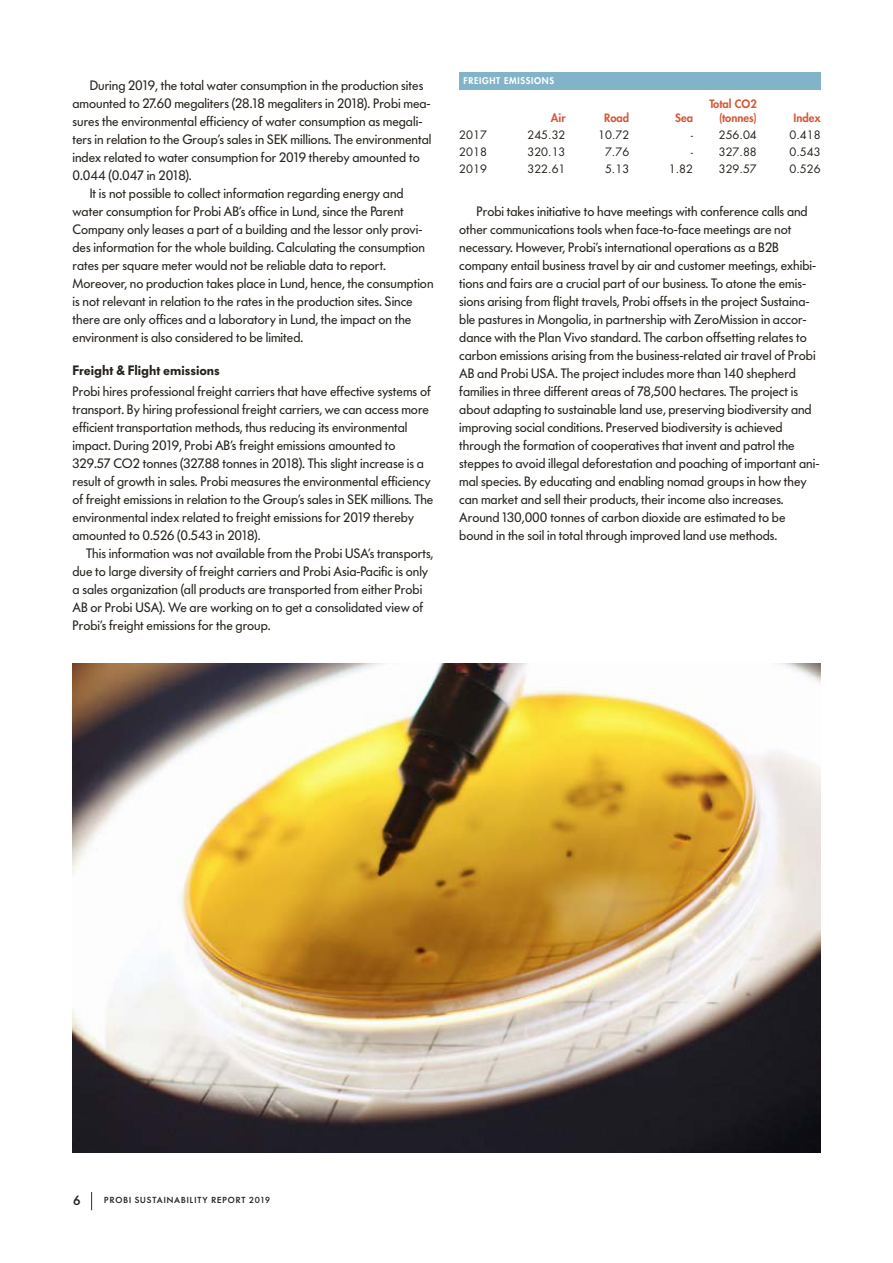
<style>
.page{position:relative;width:893px;height:1263px;background:#fff}
.page>*{position:absolute;margin:0;border:0;box-sizing:border-box;transform-origin:0 0}
.t1{font:13.5px/18px "Futura BQ";color:#26221d}
.t2{font:600 13.5px "Futura BQ";color:#26221d}
.t3{font:500 13.2px "Futura BQ";color:#26221d}
.t4{font:11.25px "Futura";color:#26221d}
.t5{font:800 11.25px/13.5px "Futura";color:#d4593a;text-align:right}
.t6{font:800 9px "Futura";letter-spacing:.075em;color:#fff}
.t7{font:500 8.7px "Futura BQ";letter-spacing:.11em;color:#26221d}
</style>
<div class="page">
<svg style="left:91px;top:1192px;width:1px;height:18px"></svg>
<div style="left:459px;top:73px;width:362px;height:17px;background:#83b3c8"></div>
<img style="left:72px;top:663px;width:749px;height:489px">
<p class="t1" style="left:90px;top:76px;width:335px">During 2019, the total water consumption in the production sites</p>
<p class="t1" style="left:73px;top:94px;width:360px">amounted to 27.60 megaliters (28.18 megaliters in 2018). Probi mea-</p>
<p class="t1" style="left:73px;top:112px;width:351px">sures the environmental efficiency of water consumption as megali-</p>
<p class="t1" style="left:73px;top:130px;width:360px">ters in relation to the Group’s sales in SEK millions. The environmental</p>
<p class="t1" style="left:73px;top:148px;width:349px">index related to water consumption for 2019 thereby amounted to</p>
<p class="t1" style="left:73px;top:166px;width:121px">0.044 (0.047 in 2018).</p>
<p class="t1" style="left:90px;top:184px;width:315px">It is not possible to collect information regarding energy and</p>
<p class="t1" style="left:73px;top:202px;width:333px">water consumption for Probi AB’s office in Lund, since the Parent</p>
<p class="t1" style="left:73px;top:220px;width:352px">Company only leases a part of a building and the lessor only provi-</p>
<p class="t1" style="left:73px;top:238px;width:354px">des information for the whole building. Calculating the consumption</p>
<p class="t1" style="left:73px;top:256px;width:315px">rates per square meter would not be reliable data to report.</p>
<p class="t1" style="left:73px;top:274px;width:362px">Moreover, no production takes place in Lund, hence, the consumption</p>
<p class="t1" style="left:73px;top:292px;width:342px">is not relevant in relation to the rates in the production sites. Since</p>
<p class="t1" style="left:73px;top:310px;width:340px">there are only offices and a laboratory in Lund, the impact on the</p>
<p class="t1" style="left:73px;top:328px;width:232px">environment is also considered to be limited.</p>
<p class="t2" style="left:73px;top:361px;width:149px">Freight &amp; Flight emissions</p>
<p class="t1" style="left:73px;top:382px;width:362px">Probi hires professional freight carriers that have effective systems of transport. By hiring professional freight carriers, we can access more efficient transportation methods, thus reducing its environmental impact. During 2019, Probi AB’s freight emissions amounted to 329.57 CO2 tonnes (327.88 tonnes in 2018). This slight increase is a result of growth in sales. Probi measures the environmental efficiency of freight emissions in relation to the Group’s sales in SEK millions. The environmental index related to freight emissions for 2019 thereby amounted to 0.526 (0.543 in 2018).</p>
<p class="t1" style="left:73px;top:544px;width:362px;text-indent:14px">This information was not available from the Probi USA’s transports, due to large diversity of freight carriers and Probi Asia-Pacific is only a sales organization (all products are transported from either Probi AB or Probi USA). We are working on to get a consolidated view of Probi’s freight emissions for the group.</p>
<p class="t6" style="left:463px;top:75px;width:92px">FREIGHT EMISSIONS</p>
<p class="t5" style="left:551px;top:110px;width:16px">Air</p>
<p class="t5" style="left:604px;top:110px;width:27px">Road</p>
<p class="t5" style="left:675px;top:110px;width:19px">Sea</p>
<p class="t5" style="left:709px;top:97px;width:49px">Total CO2 (tonnes)</p>
<p class="t5" style="left:794px;top:110px;width:29px">Index</p>
<p class="t4" style="left:459px;top:127px;width:29px">2017</p>
<p class="t4" style="left:527px;top:127px;width:40px">245.32</p>
<p class="t4" style="left:598px;top:127px;width:33px">10.72</p>
<p class="t4" style="left:691px;top:127px;width:68px">- 256.04</p>
<p class="t4" style="left:789px;top:127px;width:33px">0.418</p>
<p class="t4" style="left:459px;top:144px;width:29px">2018</p>
<p class="t4" style="left:527px;top:144px;width:40px">320.13</p>
<p class="t4" style="left:605px;top:144px;width:26px">7.76</p>
<p class="t4" style="left:691px;top:144px;width:68px">- 327.88</p>
<p class="t4" style="left:789px;top:144px;width:33px">0.543</p>
<p class="t4" style="left:459px;top:161px;width:29px">2019</p>
<p class="t4" style="left:527px;top:161px;width:40px">322.61</p>
<p class="t4" style="left:605px;top:161px;width:26px">5.13</p>
<p class="t4" style="left:669px;top:161px;width:26px">1.82</p>
<p class="t4" style="left:719px;top:161px;width:40px">329.57</p>
<p class="t4" style="left:789px;top:161px;width:33px">0.526</p>
<p class="t1" style="left:459px;top:202px;width:362px;text-indent:17px">Probi takes initiative to have meetings with conference calls and other communications tools when face-to-face meetings are not necessary. However, Probi’s international operations as a B2B company entail business travel by air and customer meetings, exhibi&shy;tions and fairs are a crucial part of our business. To atone the emis&shy;sions arising from flight travels, Probi offsets in the project Sustaina&shy;ble pastures in Mongolia, in partnership with ZeroMission in accor&shy;dance with the Plan Vivo standard. The carbon offsetting relates to carbon emissions arising from the business-related air travel of Probi AB and Probi USA. The project includes more than 140 shepherd families in three different areas of 78,500 hectares. The project is about adapting to sustainable land use, preserving biodiversity and improving social conditions. Preserved biodiversity is achieved through the formation of cooperatives that invent and patrol the steppes to avoid illegal deforestation and poaching of important ani&shy;mal species. By educating and enabling nomad groups in how they can market and sell their products, their income also increases.<br>Around 130,000 tonnes of carbon dioxide are estimated to be bound in the soil in total through improved land use methods.</p>
<p class="t3" style="left:73px;top:1191px;width:9px">6</p>
<p class="t7" style="left:104px;top:1195px;width:168px">PROBI SUSTAINABILITY REPORT 2019</p>
</div>
